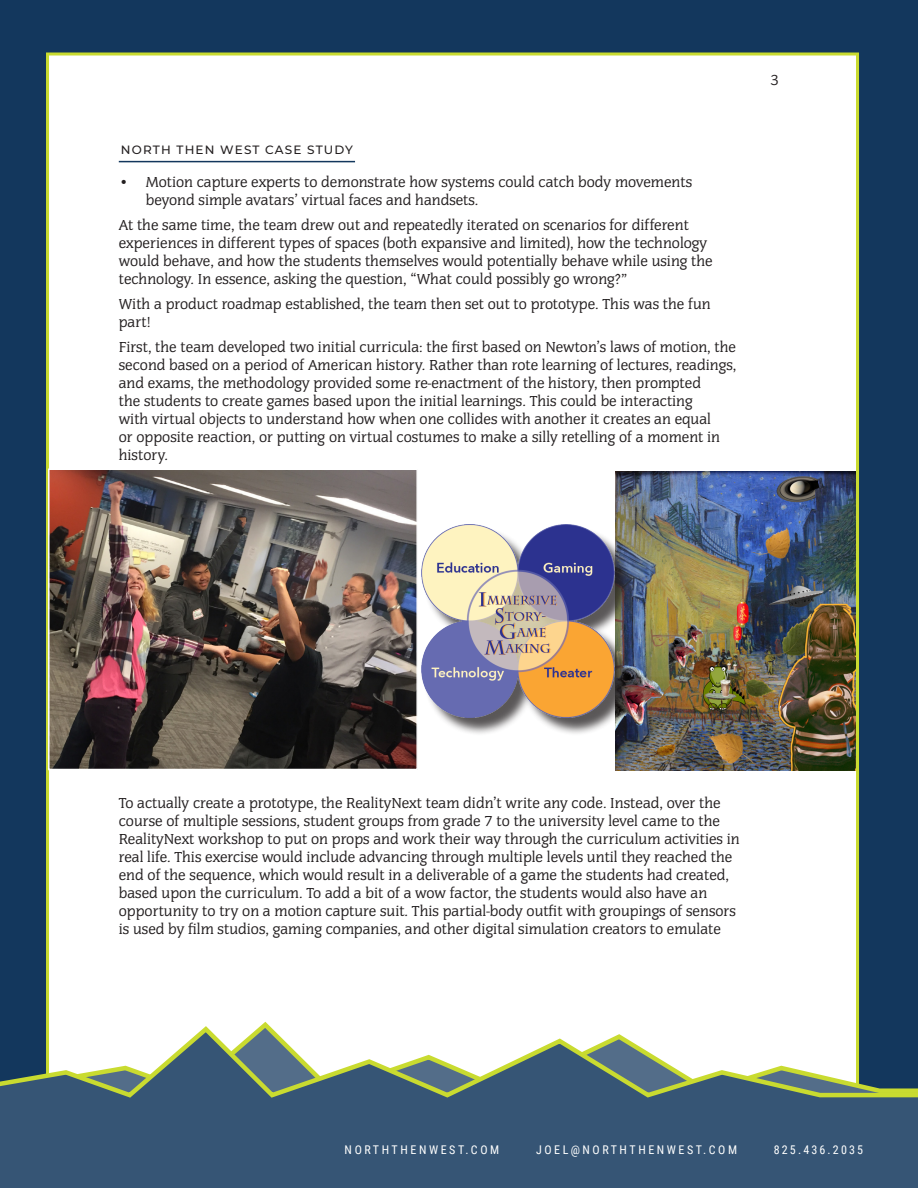
<style>
.page{position:relative;width:918px;height:1188px;background:#13375d}
.page>*{position:absolute;margin:0;border:0;box-sizing:border-box;transform-origin:0 0}
.Body_text{font:15px/18px "Congress LT Std";color:#231f20}
.t1{font:12px "Roboto Condensed";letter-spacing:.215em;color:#fff}
.t2{font:500 12px "Montserrat";letter-spacing:.1em;color:#231f20}
.t3{font:12px "Roboto Condensed";letter-spacing:.18em;color:#fff}
</style>
<div class="page">
<div style="left:46px;top:52px;width:813px;height:1081px;background:#fff;border:3px solid #c9db30"></div>
<svg style="left:0;top:1023px;width:918px;height:165px"></svg>
<hr style="left:119px;top:161px;width:236px;height:1px;background:#13375d">
<img style="left:51px;top:472px;width:364px;height:295px">
<div style="left:48px;top:469px;width:370px;height:301px;border:2px solid #fff"></div>
<img style="left:615px;top:472px;width:240px;height:298px">
<div style="left:424px;top:527px;width:208px;height:209px;background:#231f20;opacity:.75"></div>
<img style="left:421px;top:525px;width:193px;height:192px">
<p class="t2" style="left:121px;top:141px;width:234px">NORTH THEN WEST CASE STUDY</p>
<p class="Body_text" style="left:146px;top:174px;width:548px;text-indent:-27px">• Motion capture experts to demonstrate how systems could catch body movements beyond simple avatars’ virtual faces and handsets.</p>
<p class="Body_text" style="left:119px;top:216px;width:596px">At the same time, the team drew out and repeatedly iterated on scenarios for different experiences in different types of spaces (both expansive and limited), how the technology would behave, and how the students themselves would potentially behave while using the technology. In essence, asking the question, “What could possibly go wrong?”</p>
<p class="Body_text" style="left:119px;top:295px;width:593px">With a product roadmap established, the team then set out to prototype. This was the fun part!</p>
<p class="Body_text" style="left:119px;top:338px;width:619px">First, the team developed two initial curricula: the first based on Newton’s laws of motion, the second based on a period of American history. Rather than rote learning of lectures, readings, and exams, the methodology provided some re-enactment of the history, then prompted<br>the students to create games based upon the initial learnings. This could be interacting<br>with virtual objects to understand how when one collides with another it creates an equal<br>or opposite reaction, or putting on virtual costumes to make a silly retelling of a moment in history.</p>
<p class="Body_text" style="left:770px;top:71px;width:10px">3</p>
<p class="Body_text" style="left:119px;top:795px;width:623px">To actually create a prototype, the RealityNext team didn’t write any code. Instead, over the course of multiple sessions, student groups from grade 7 to the university level came to the RealityNext workshop to put on props and work their way through the curriculum activities in real life. This exercise would include advancing through multiple levels until they reached the end of the sequence, which would result in a deliverable of a game the students had created, based upon the curriculum. To add a bit of a wow factor, the students would also have an opportunity to try on a motion capture suit. This partial-body outfit with groupings of sensors is used by film studios, gaming companies, and other digital simulation creators to emulate</p>
<p class="t1" style="left:345px;top:1141px;width:156px">NORTHTHENWEST.COM</p>
<p class="t1" style="left:536px;top:1141px;width:202px">JOEL@NORTHTHENWEST.COM</p>
<p class="t3" style="left:774px;top:1141px;width:91px">825.436.2035</p>
</div>
